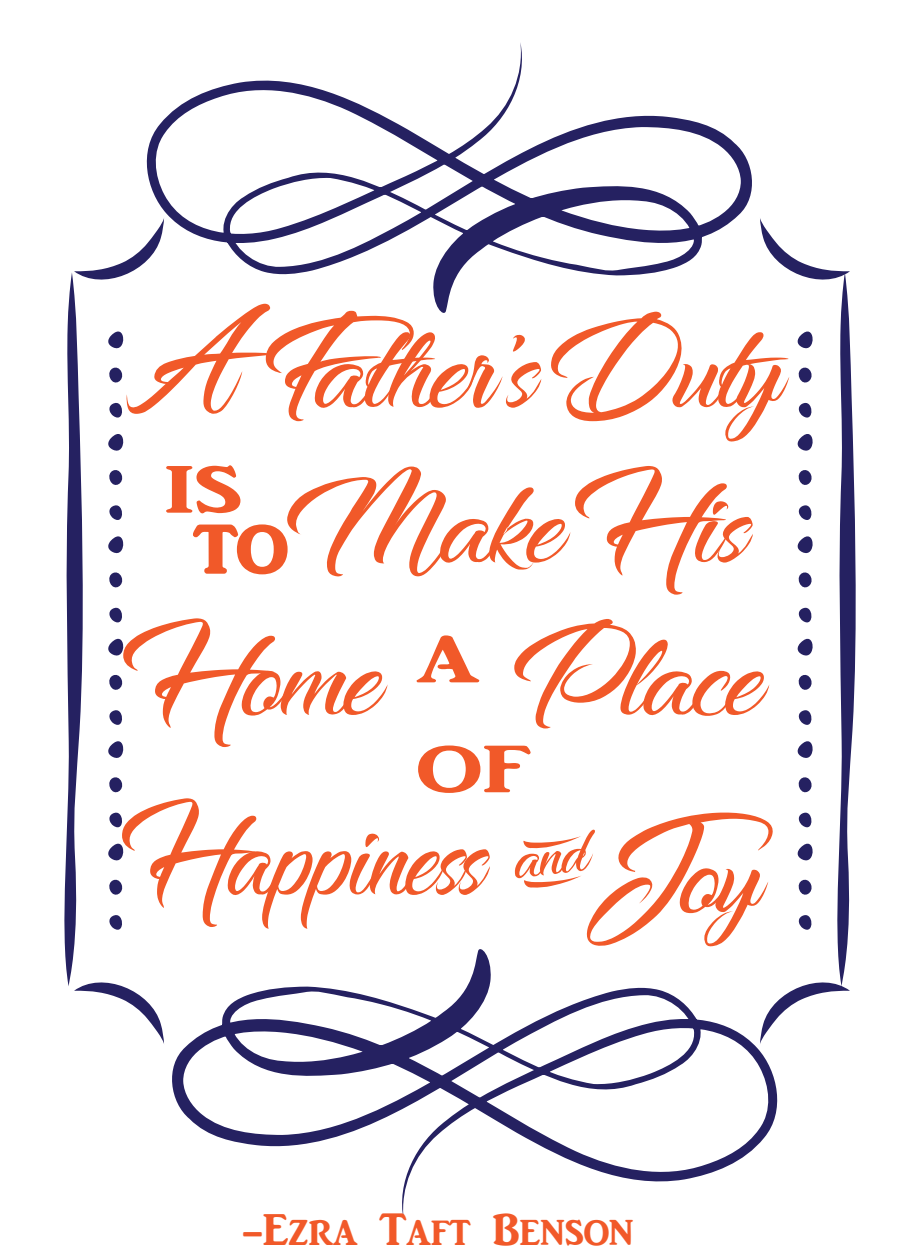
<style>
.page{position:relative;width:900px;height:1260px;background:#fff}
.page>*{position:absolute;margin:0;border:0;box-sizing:border-box;transform-origin:0 0}
.t1{font:150px/152.5px "Dancing in the Rainbow";color:#f15929;text-align:center}
.t2{font:150px "Dancing in the Rainbow";color:#f15929;scale:.88 1}
.t3{font:86.25px "ARJULIAN";color:#f15929;scale:1.36 1}
.t4{font:46px "ARJULIAN";color:#f15929}
.s1{font-family:"ARJULIAN";font-size:86.25px}
</style>
<div class="page">
<svg style="left:146px;top:43px;width:606px;height:270px"></svg>
<svg style="left:172px;top:949px;width:606px;height:270px"></svg>
<svg style="left:64px;top:217px;width:100px;height:827px"></svg>
<svg style="left:760px;top:218px;width:96px;height:827px"></svg>
<svg style="left:193px;top:524px;width:95px;height:51px"></svg>
<p class="t1" style="left:147px;top:271px;width:640px">A Father’sDuty</p>
<p class="t3" style="left:164px;top:438px;width:59px">is</p>
<p class="t1" style="left:123px;top:426px;width:645px"><span class="s1">to</span>MakeHis<br>Home <sup>a</sup> Place</p>
<p class="t3" style="left:417px;top:717px;width:84px">of</p>
<p class="t2" style="left:122px;top:729px;width:417px">Happiness</p>
<p class="t1" style="left:585px;top:776px;width:190px">Jo y</p>
<p class="t4" style="left:242px;top:1205px;width:393px">-Ezra Taft Benson</p>
</div>
